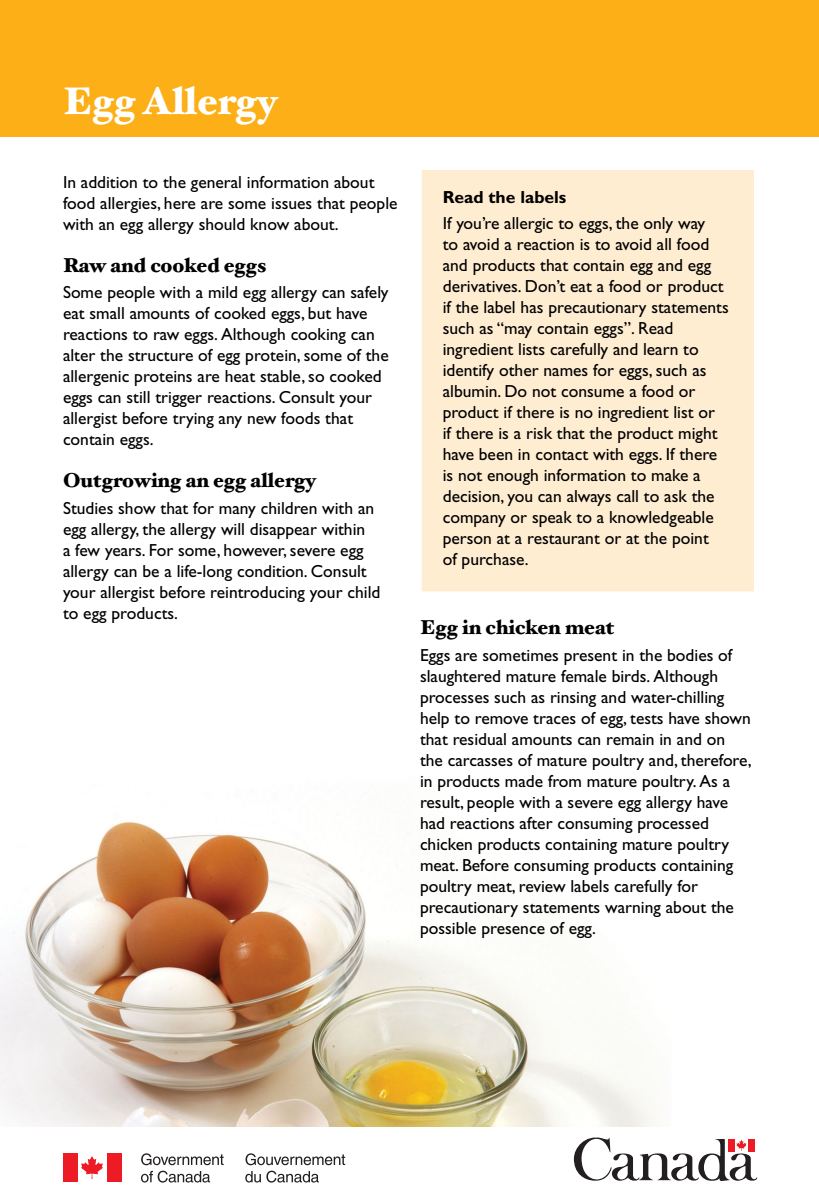
<style>
.page{position:relative;width:819px;height:1197px;background:#fff}
.page>*{position:absolute;margin:0;border:0;box-sizing:border-box;transform-origin:0 0}
.t1{font:900 38.5px "Hoefler Text";color:#fff}
.t2{font:900 20.12px "Hoefler Text";color:#000}
.t3{font:17.5px/21px "Gill Sans";color:#000}
.t4{font:700 17.5px "Gill Sans";color:#000}
</style>
<div class="page">
<img style="left:0;top:821px;width:657px;height:306px">
<div style="left:0;top:0;width:819px;height:136px;background:#fcaf17"></div>
<div style="left:422px;top:170px;width:332px;height:422px;background:#ffedd2"></div>
<div style="left:420px;top:168px;width:336px;height:425px;border:2px solid #fff"></div>
<svg style="left:81px;top:1156px;width:22px;height:23px"></svg>
<div style="left:107px;top:1153px;width:14px;height:29px;background:#ed1c24"></div>
<div style="left:63px;top:1153px;width:14px;height:29px;background:#ed1c24"></div>
<svg style="left:141px;top:1153px;width:83px;height:12px"></svg>
<svg style="left:141px;top:1171px;width:69px;height:12px"></svg>
<svg style="left:246px;top:1153px;width:99px;height:12px"></svg>
<svg style="left:245px;top:1171px;width:74px;height:12px"></svg>
<svg style="left:574px;top:1137px;width:183px;height:44px"></svg>
<h1 class="t1" style="left:63px;top:86px;width:217px">Egg Allergy</h1>
<p class="t3" style="left:63px;top:174px;width:336px">In addition to the general information about food allergies, here are some issues that people with an egg allergy should know about.</p>
<p class="t2" style="left:63px;top:257px;width:205px">Raw and cooked eggs</p>
<p class="t3" style="left:63px;top:284px;width:327px">Some people with a mild egg allergy can safely eat small amounts of cooked eggs, but have reactions to raw eggs. Although cooking can alter the structure of egg protein, some of the allergenic proteins are heat stable, so cooked eggs can still trigger reactions. Consult your allergist before trying any new foods that contain eggs.</p>
<p class="t2" style="left:63px;top:473px;width:255px">Outgrowing an egg allergy</p>
<p class="t3" style="left:63px;top:499px;width:319px">Studies show that for many children with an egg allergy, the allergy will disappear within<br>a few years. For some, however, severe egg allergy can be a life-long condition. Consult your allergist before reintroducing your child to egg products.</p>
<p class="t4" style="left:443px;top:191px;width:125px">Read the labels</p>
<p class="t3" style="left:443px;top:214px;width:288px">If you’re allergic to eggs, the only way<br>to avoid a reaction is to avoid all food and products that contain egg and egg derivatives. Don’t eat a food or product if the label has precautionary statements such as “may contain eggs”. Read ingredient lists carefully and learn to identify other names for eggs, such as albumin. Do not consume a food or product if there is no ingredient list or<br>if there is a risk that the product might have been in contact with eggs. If there is not enough information to make a decision, you can always call to ask the company or speak to a knowledgeable person at a restaurant or at the point<br>of purchase.</p>
<p class="t2" style="left:420px;top:620px;width:196px">Egg in chicken meat</p>
<p class="t3" style="left:420px;top:646px;width:333px">Eggs are sometimes present in the bodies of slaughtered mature female birds. Although processes such as rinsing and water-chilling help to remove traces of egg, tests have shown that residual amounts can remain in and on the carcasses of mature poultry and, therefore, in products made from mature poultry. As a result, people with a severe egg allergy have had reactions after consuming processed chicken products containing mature poultry meat. Before consuming products containing poultry meat, review labels carefully for precautionary statements warning about the possible presence of egg.</p>
</div>
